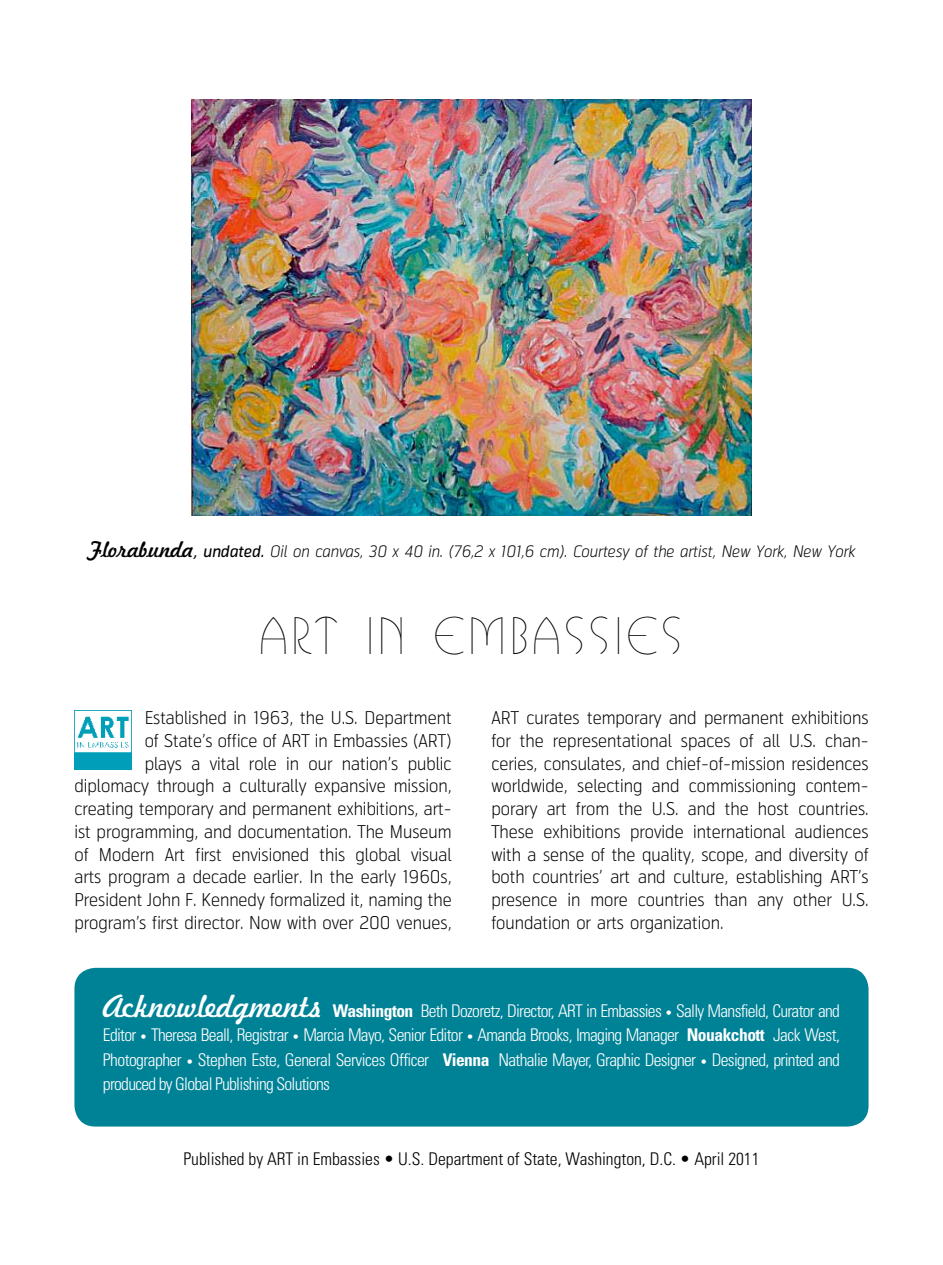
<style>
.page{position:relative;width:943px;height:1265px;background:#fff}
.page>*{position:absolute;margin:0;border:0;box-sizing:border-box;transform-origin:0 0}
.t1{font:300 49px "Busorama IT Cby BT";letter-spacing:.1em;color:#000}
.t2{font:300 17.5px/22.8px "Klartext";color:#000;text-align:right}
.t3{font:300 condensed 17.5px/24.5px "Univers";letter-spacing:-.04em;color:#fff;text-align:justify}
.t4{font:300 condensed 17.5px "Univers";color:#000}
.t5{font:italic 300 15.75px "Klartext";color:#000}
.s1{font-family:"Freehand 521 BT Regular C";font-weight:400;font-style:normal;font-size:21px}
.s2{font-weight:400}
.s3{font-family:"Freehand 521 BT Regular C";font-weight:400;font-stretch:normal;font-size:29.75px}
.s4{font-weight:700}
.s5{font-size:12.25px}
</style>
<div class="page">
<div style="left:74px;top:968px;width:794px;height:159px;background:#008296;border-radius:21px"></div>
<img style="left:191px;top:99px;width:560px;height:417px">
<img style="left:74px;top:710px;width:58px;height:59px">
<p class="t5" style="left:88px;top:542px;width:768px"><span class="s1">Florabunda</span><span class="s2">, undated.</span> Oil on canvas, 30 x 40 in. (76,2 x 101,6 cm). Courtesy of the artist, New York, New York</p>
<h1 class="t1" style="left:260px;top:607px;width:424px">ART IN EMBASSIES</h1>
<p class="t2" style="left:74px;top:707px;width:379px">Established in 1963, the U.S. Department<br>of State’s office of ART in Embassies (ART)<br>plays a vital role in our nation’s public diplomacy through a culturally expansive mission, creating temporary and permanent exhibitions, art&shy;ist programming, and documentation. The Museum of Modern Art first envisioned this global visual arts program a decade earlier. In the early 1960s, President John F. Kennedy formalized it, naming the program’s first director. Now with over 200 venues,</p>
<p class="t2" style="left:491px;top:707px;width:379px;text-align:justify">ART curates temporary and permanent exhibitions for the representational spaces of all U.S. chan&shy;ceries, consulates, and chief-of-mission residences worldwide, selecting and commissioning contem&shy;porary art from the U.S. and the host countries.<br>These exhibitions provide international audiences with a sense of the quality, scope, and diversity of both countries’ art and culture, establishing ART’s presence in more countries than any other U.S. foundation or arts organization.</p>
<p class="t3" style="left:103px;top:998px;width:738px"><span class="s3">acknowledgments</span> <span class="s4">Washington</span> Beth Dozoretz, Director, ART in Embassies <span class="s5">•</span> Sally Mansfield, Curator and Editor <span class="s5">•</span> Theresa Beall, Registrar <span class="s5">•</span> Marcia Mayo, Senior Editor <span class="s5">•</span> Amanda Brooks, Imaging Manager <span class="s4">Nouakchott</span> Jack West, Photographer <span class="s5">•</span> Stephen Este, General Services Officer <span class="s4">Vienna</span> Nathalie Mayer, Graphic Designer <span class="s5">•</span> Designed, printed and produced by Global Publishing Solutions</p>
<p class="t4" style="left:183px;top:1148px;width:577px">Published by ART in Embassies • U.S. Department of State, Washington, D.C. • April 2011</p>
</div>
